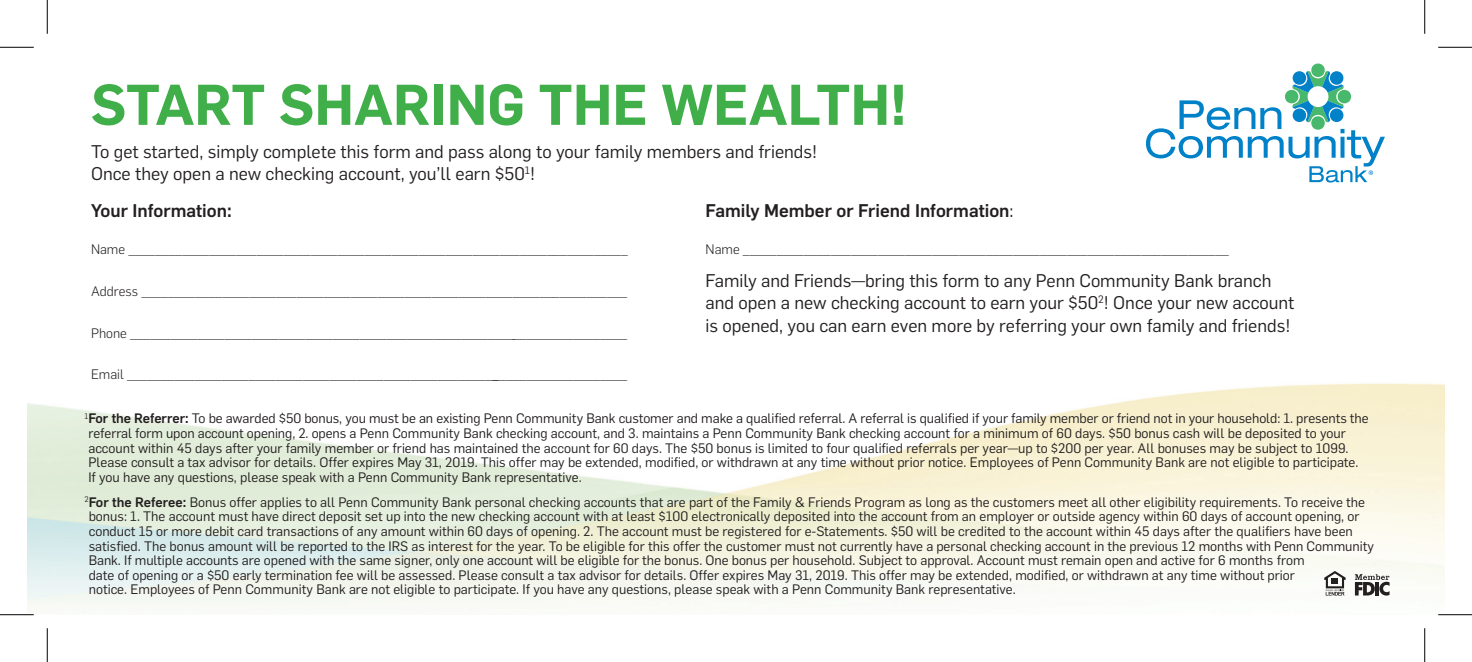
<style>
.page{position:relative;width:1472px;height:662px;background:#fff}
.page>*{position:absolute;margin:0;border:0;box-sizing:border-box;transform-origin:0 0}
.t1{font:600 56.25px "Flama";color:#40ae49}
.t2{font:18px/22.5px "Flama";color:#231f20}
.t3{font:500 18px "Flama";color:#231f20}
.t4{font:13.5px/14.6px "Flama";color:#231f20}
.t5{font:300 13.5px "Flama";color:#231f20}
.s1{font-weight:400}
.s2{font-weight:500}
</style>
<div class="page">
<img style="left:28px;top:383px;width:1416px;height:224px">
<svg style="left:1146px;top:63px;width:239px;height:119px"></svg>
<svg style="left:1324px;top:571px;width:21px;height:24px"></svg>
<svg style="left:1354px;top:574px;width:35px;height:21px"></svg>
<hr style="left:0;top:47px;width:34px;height:1px;background:#000">
<hr style="left:1438px;top:47px;width:34px;height:1px;background:#000">
<hr style="left:0;top:614px;width:34px;height:1px;background:#000">
<hr style="left:1438px;top:614px;width:34px;height:1px;background:#000">
<hr style="left:47px;top:0;width:1px;height:34px;background:#000">
<hr style="left:47px;top:628px;width:1px;height:34px;background:#000">
<hr style="left:1424px;top:0;width:1px;height:34px;background:#000">
<hr style="left:1424px;top:628px;width:1px;height:34px;background:#000">
<h1 class="t1" style="left:91px;top:64px;width:817px">START SHARING THE WEALTH!</h1>
<h2 class="t2" style="left:91px;top:139px;width:728px">To get started, simply complete this form and pass along to your family members and friends!<br>Once they open a new checking account, you’ll earn $50<sup>1</sup>!</h2>
<h2 class="t3" style="left:91px;top:198px;width:142px">Your Information:</h2>
<p class="t5" style="left:91px;top:240px;width:538px">Name __________________________________________________________________________</p>
<p class="t5" style="left:91px;top:282px;width:538px">Address ________________________________________________________________________</p>
<h2 class="t3" style="left:705px;top:197px;width:309px">Family Member or Friend Information<span class="s1">:</span></h2>
<p class="t5" style="left:705px;top:240px;width:525px">Name ________________________________________________________________________</p>
<h2 class="t2" style="left:705px;top:268px;width:590px">Family and Friends—bring this form to any Penn Community Bank branch and open a new checking account to earn your $50<sup>2</sup>! Once your new account is opened, you can earn even more by referring your own family and friends!</h2>
<p class="t5" style="left:91px;top:365px;width:538px">Email __________________________________________________________________________</p>
<p class="t4" style="left:85px;top:410px;width:1285px"><sup>1</sup> <span class="s2">For the Referrer:</span> To be awarded $50 bonus, you must be an existing Penn Community Bank customer and make a qualified referral. A referral is qualified if your family member or friend not in your household: 1. presents the referral form upon account opening, 2. opens a Penn Community Bank checking account, and 3. maintains a Penn Community Bank checking account for a minimum of 60 days. $50 bonus cash will be deposited to your account within 45 days after your family member or friend has maintained the account for 60 days. The $50 bonus is limited to four qualified referrals per year—up to $200 per year. All bonuses may be subject to 1099.<br>Please consult a tax advisor for details. Offer expires May 31, 2019. This offer may be extended, modified, or withdrawn at any time without prior notice. Employees of Penn Community Bank are not eligible to participate.<br>If you have any questions, please speak with a Penn Community Bank representative.</p>
<p class="t4" style="left:89px;top:493px;width:1286px;text-indent:-4px"><sup>2</sup><span class="s2">For the Referee:</span> Bonus offer applies to all Penn Community Bank personal checking accounts that are part of the Family &amp; Friends Program as long as the customers meet all other eligibility requirements. To receive the bonus: 1. The account must have direct deposit set up into the new checking account with at least $100 electronically deposited into the account from an employer or outside agency within 60 days of account opening, or conduct 15 or more debit card transactions of any amount within 60 days of opening. 2. The account must be registered for e-Statements. $50 will be credited to the account within 45 days after the qualifiers have been satisfied. The bonus amount will be reported to the IRS as interest for the year. To be eligible for this offer the customer must not currently have a personal checking account in the previous 12 months with Penn Community Bank. If multiple accounts are opened with the same signer, only one account will be eligible for the bonus. One bonus per household. Subject to approval. Account must remain open and active for 6 months from<br>date of opening or a $50 early termination fee will be assessed. Please consult a tax advisor for details. Offer expires May 31, 2019. This offer may be extended, modified, or withdrawn at any time without prior<br>notice. Employees of Penn Community Bank are not eligible to participate. If you have any questions, please speak with a Penn Community Bank representative.</p>
</div>
